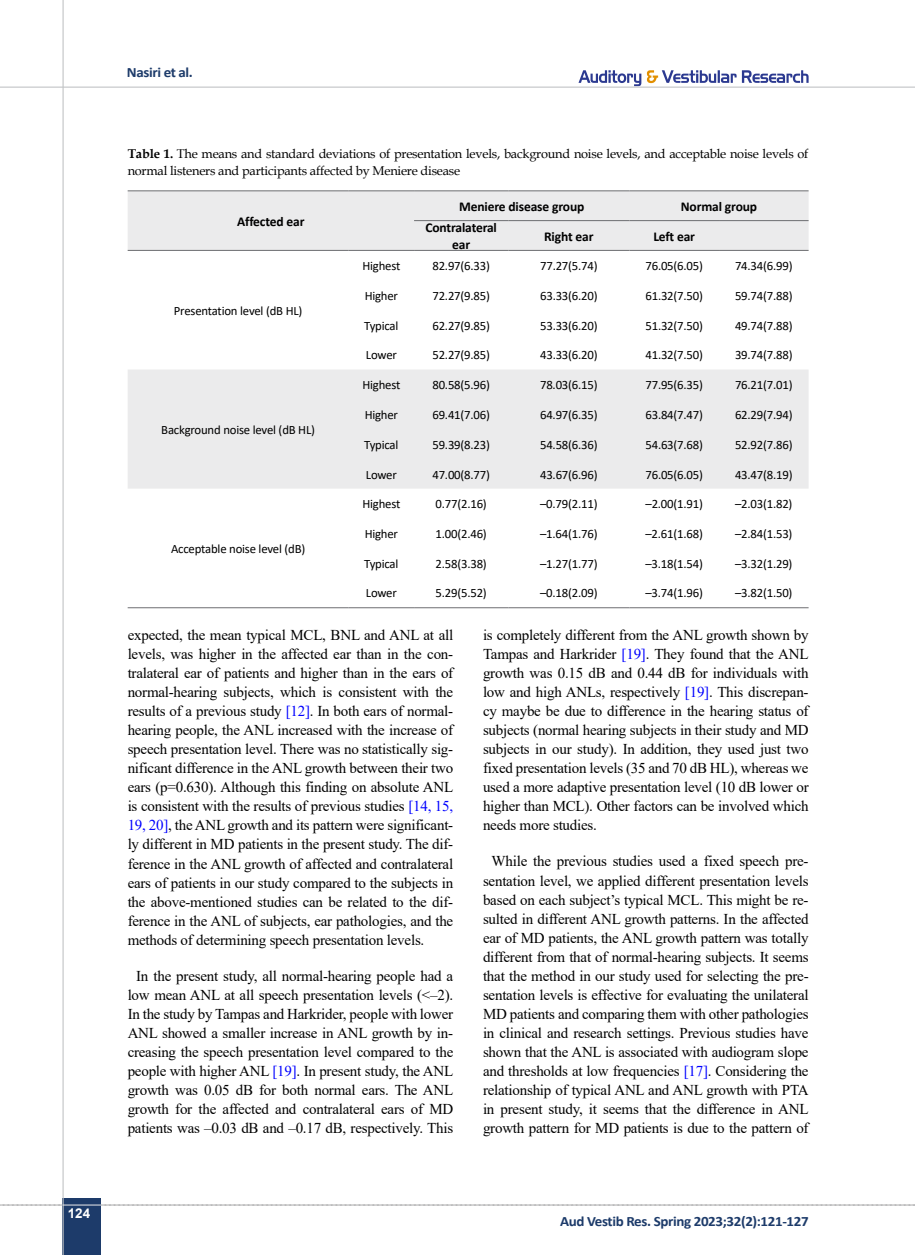
<style>
.page{position:relative;width:915px;height:1255px;background:#fff}
.page>*{position:absolute;margin:0;border:0;box-sizing:border-box;transform-origin:0 0}
.t1{font:15px/19px "Times New Roman";letter-spacing:-.015em;color:#000;text-align:justify}
.t2{font:700 14.25px "Calibri";letter-spacing:-.025em;color:#1d3b6a;scale:1.05 1}
.t3{font:700 13.5px/16.2px "Calibri";letter-spacing:-.01em;color:#000;text-align:center}
.t4{font:700 13.5px "Arial";color:#fff}
.t5{font:12.75px "Calibri";letter-spacing:-.015em;color:#000}
.t6{font:12.75px/16.5px "Book Antiqua";letter-spacing:-.015em;color:#000}
.s1{font-weight:700}
.s2{color:#00f}
</style>
<div class="page">
<svg style="left:578px;top:70px;width:230px;height:16px"></svg>
<svg style="left:0;top:1204px;width:915px;height:1px"></svg>
<div style="left:63px;top:1198px;width:38px;height:56px;background:#1d3b6a"></div>
<hr style="left:62px;top:0;width:2px;height:1254px;background:#c2c4c6">
<hr style="left:0;top:87px;width:914px;height:1px;background:#c2c4c6">
<hr style="left:63px;top:1204px;width:38px;height:1px;background:#ebebec">
<svg style="left:128px;top:191px;width:680px;height:297px;fill:#ebebec"></svg>
<hr style="left:128px;top:190px;width:220px;height:1px;background:#6d6e71">
<hr style="left:348px;top:190px;width:66px;height:1px;background:#6d6e71">
<hr style="left:128px;top:250px;width:220px;height:1px;background:#6d6e71">
<hr style="left:348px;top:250px;width:66px;height:1px;background:#6d6e71">
<hr style="left:414px;top:190px;width:94px;height:1px;background:#6d6e71">
<hr style="left:508px;top:190px;width:121px;height:1px;background:#6d6e71">
<hr style="left:629px;top:190px;width:89px;height:1px;background:#6d6e71">
<hr style="left:718px;top:190px;width:90px;height:1px;background:#6d6e71">
<hr style="left:414px;top:220px;width:94px;height:1px;background:#6d6e71">
<hr style="left:508px;top:220px;width:121px;height:1px;background:#6d6e71">
<hr style="left:629px;top:220px;width:89px;height:1px;background:#6d6e71">
<hr style="left:718px;top:220px;width:90px;height:1px;background:#6d6e71">
<hr style="left:414px;top:250px;width:94px;height:1px;background:#6d6e71">
<hr style="left:508px;top:250px;width:121px;height:1px;background:#6d6e71">
<hr style="left:629px;top:250px;width:89px;height:1px;background:#6d6e71">
<hr style="left:718px;top:250px;width:90px;height:1px;background:#6d6e71">
<hr style="left:128px;top:607px;width:220px;height:1px;background:#6d6e71">
<hr style="left:348px;top:607px;width:66px;height:1px;background:#6d6e71">
<hr style="left:414px;top:607px;width:94px;height:1px;background:#6d6e71">
<hr style="left:508px;top:607px;width:121px;height:1px;background:#6d6e71">
<hr style="left:629px;top:607px;width:89px;height:1px;background:#6d6e71">
<hr style="left:718px;top:607px;width:90px;height:1px;background:#6d6e71">
<p class="t4" style="left:68px;top:1203px;width:24px">124</p>
<p class="t2" style="left:127px;top:62px;width:64px">Nasiri et al.</p>
<p class="t6" style="left:128px;top:145px;width:682px"><span class="s1">Table 1.</span> The means and standard deviations of presentation levels, background noise levels, and acceptable noise levels of normal listeners and participants affected by Meniere disease</p>
<p class="t3" style="left:237px;top:213px;width:69px">Affected ear</p>
<p class="t3" style="left:459px;top:198px;width:127px">Meniere disease group</p>
<p class="t3" style="left:680px;top:198px;width:78px">Normal group</p>
<p class="t3" style="left:425px;top:220px;width:73px">Contralateral ear</p>
<p class="t3" style="left:544px;top:228px;width:51px">Right ear</p>
<p class="t3" style="left:653px;top:228px;width:43px">Left ear</p>
<p class="t5" style="left:174px;top:302px;width:130px">Presentation level (dB HL)</p>
<p class="t5" style="left:161px;top:421px;width:155px">Background noise level (dB HL)</p>
<p class="t5" style="left:171px;top:539px;width:136px">Acceptable noise level (dB)</p>
<p class="t5" style="left:362px;top:257px;width:39px">Highest</p>
<p class="t5" style="left:432px;top:257px;width:59px">82.97(6.33)</p>
<p class="t5" style="left:540px;top:257px;width:59px">77.27(5.74)</p>
<p class="t5" style="left:645px;top:257px;width:59px">76.05(6.05)</p>
<p class="t5" style="left:734px;top:257px;width:59px">74.34(6.99)</p>
<p class="t5" style="left:364px;top:287px;width:35px">Higher</p>
<p class="t5" style="left:432px;top:287px;width:59px">72.27(9.85)</p>
<p class="t5" style="left:540px;top:287px;width:59px">63.33(6.20)</p>
<p class="t5" style="left:645px;top:287px;width:59px">61.32(7.50)</p>
<p class="t5" style="left:734px;top:287px;width:59px">59.74(7.88)</p>
<p class="t5" style="left:364px;top:316px;width:36px">Typical</p>
<p class="t5" style="left:432px;top:316px;width:59px">62.27(9.85)</p>
<p class="t5" style="left:540px;top:316px;width:59px">53.33(6.20)</p>
<p class="t5" style="left:645px;top:316px;width:59px">51.32(7.50)</p>
<p class="t5" style="left:734px;top:316px;width:59px">49.74(7.88)</p>
<p class="t5" style="left:366px;top:346px;width:33px">Lower</p>
<p class="t5" style="left:432px;top:346px;width:59px">52.27(9.85)</p>
<p class="t5" style="left:540px;top:346px;width:59px">43.33(6.20)</p>
<p class="t5" style="left:645px;top:346px;width:59px">41.32(7.50)</p>
<p class="t5" style="left:734px;top:346px;width:59px">39.74(7.88)</p>
<p class="t5" style="left:362px;top:376px;width:39px">Highest</p>
<p class="t5" style="left:432px;top:376px;width:59px">80.58(5.96)</p>
<p class="t5" style="left:540px;top:376px;width:59px">78.03(6.15)</p>
<p class="t5" style="left:645px;top:376px;width:59px">77.95(6.35)</p>
<p class="t5" style="left:734px;top:376px;width:59px">76.21(7.01)</p>
<p class="t5" style="left:364px;top:406px;width:35px">Higher</p>
<p class="t5" style="left:432px;top:406px;width:59px">69.41(7.06)</p>
<p class="t5" style="left:540px;top:406px;width:59px">64.97(6.35)</p>
<p class="t5" style="left:645px;top:406px;width:59px">63.84(7.47)</p>
<p class="t5" style="left:734px;top:406px;width:59px">62.29(7.94)</p>
<p class="t5" style="left:364px;top:435px;width:36px">Typical</p>
<p class="t5" style="left:432px;top:435px;width:59px">59.39(8.23)</p>
<p class="t5" style="left:540px;top:435px;width:59px">54.58(6.36)</p>
<p class="t5" style="left:645px;top:435px;width:59px">54.63(7.68)</p>
<p class="t5" style="left:734px;top:435px;width:59px">52.92(7.86)</p>
<p class="t5" style="left:366px;top:465px;width:33px">Lower</p>
<p class="t5" style="left:432px;top:465px;width:59px">47.00(8.77)</p>
<p class="t5" style="left:540px;top:465px;width:59px">43.67(6.96)</p>
<p class="t5" style="left:645px;top:465px;width:59px">76.05(6.05)</p>
<p class="t5" style="left:734px;top:465px;width:59px">43.47(8.19)</p>
<p class="t5" style="left:362px;top:495px;width:39px">Highest</p>
<p class="t5" style="left:435px;top:495px;width:53px">0.77(2.16)</p>
<p class="t5" style="left:540px;top:495px;width:59px">–0.79(2.11)</p>
<p class="t5" style="left:645px;top:495px;width:59px">–2.00(1.91)</p>
<p class="t5" style="left:734px;top:495px;width:59px">–2.03(1.82)</p>
<p class="t5" style="left:364px;top:525px;width:35px">Higher</p>
<p class="t5" style="left:435px;top:525px;width:53px">1.00(2.46)</p>
<p class="t5" style="left:540px;top:525px;width:59px">–1.64(1.76)</p>
<p class="t5" style="left:645px;top:525px;width:59px">–2.61(1.68)</p>
<p class="t5" style="left:734px;top:525px;width:59px">–2.84(1.53)</p>
<p class="t5" style="left:364px;top:554px;width:36px">Typical</p>
<p class="t5" style="left:435px;top:554px;width:53px">2.58(3.38)</p>
<p class="t5" style="left:540px;top:554px;width:59px">–1.27(1.77)</p>
<p class="t5" style="left:645px;top:554px;width:59px">–3.18(1.54)</p>
<p class="t5" style="left:734px;top:554px;width:59px">–3.32(1.29)</p>
<p class="t5" style="left:366px;top:584px;width:33px">Lower</p>
<p class="t5" style="left:435px;top:584px;width:53px">5.29(5.52)</p>
<p class="t5" style="left:540px;top:584px;width:59px">–0.18(2.09)</p>
<p class="t5" style="left:645px;top:584px;width:59px">–3.74(1.96)</p>
<p class="t5" style="left:734px;top:584px;width:59px">–3.82(1.50)</p>
<p class="t1" style="left:128px;top:624px;width:327px">expected, the mean typical MCL, BNL and ANL at all levels, was higher in the affected ear than in the con&shy;tralateral ear of patients and higher than in the ears of normal-hearing subjects, which is consistent with the results of a previous study <span class="s2">[12]</span>. In both ears of normal&shy;hearing people, the ANL increased with the increase of speech presentation level. There was no statistically sig&shy;nificant difference in the ANL growth between their two ears (p=0.630). Although this finding on absolute ANL is consistent with the results of previous studies <span class="s2">[14, 15, 19, 20]</span>, the ANL growth and its pattern were significant&shy;ly different in MD patients in the present study. The dif&shy;ference in the ANL growth of affected and contralateral ears of patients in our study compared to the subjects in the above-mentioned studies can be related to the dif&shy;ference in the ANL of subjects, ear pathologies, and the methods of determining speech presentation levels.</p>
<p class="t1" style="left:128px;top:965px;width:327px;text-align:center">In the present study, all normal-hearing people had a low mean ANL at all speech presentation levels (&lt;–2).<br>In the study by Tampas and Harkrider, people with lower ANL showed a smaller increase in ANL growth by in&shy;creasing the speech presentation level compared to the people with higher ANL <span class="s2">[19]</span>. In present study, the ANL growth was 0.05 dB for both normal ears. The ANL growth for the affected and contralateral ears of MD patients was –0.03 dB and –0.17 dB, respectively. This</p>
<p class="t1" style="left:483px;top:624px;width:327px">is completely different from the ANL growth shown by Tampas and Harkrider <span class="s2">[19]</span>. They found that the ANL growth was 0.15 dB and 0.44 dB for individuals with low and high ANLs, respectively <span class="s2">[19]</span>. This discrepan&shy;cy maybe be due to difference in the hearing status of subjects (normal hearing subjects in their study and MD subjects in our study). In addition, they used just two fixed presentation levels (35 and 70 dB HL), whereas we used a more adaptive presentation level (10 dB lower or higher than MCL). Other factors can be involved which needs more studies.</p>
<p class="t1" style="left:483px;top:851px;width:327px;text-align:center">While the previous studies used a fixed speech pre&shy;sentation level, we applied different presentation levels based on each subject’s typical MCL. This might be re&shy;sulted in different ANL growth patterns. In the affected ear of MD patients, the ANL growth pattern was totally different from that of normal-hearing subjects. It seems that the method in our study used for selecting the pre&shy;sentation levels is effective for evaluating the unilateral MD patients and comparing them with other pathologies in clinical and research settings. Previous studies have shown that the ANL is associated with audiogram slope and thresholds at low frequencies <span class="s2">[17]</span>. Considering the relationship of typical ANL and ANL growth with PTA in present study, it seems that the difference in ANL growth pattern for MD patients is due to the pattern of</p>
<p class="t2" style="left:560px;top:1210px;width:238px">Aud Vestib Res. Spring 2023;32(2):121-127</p>
</div>
